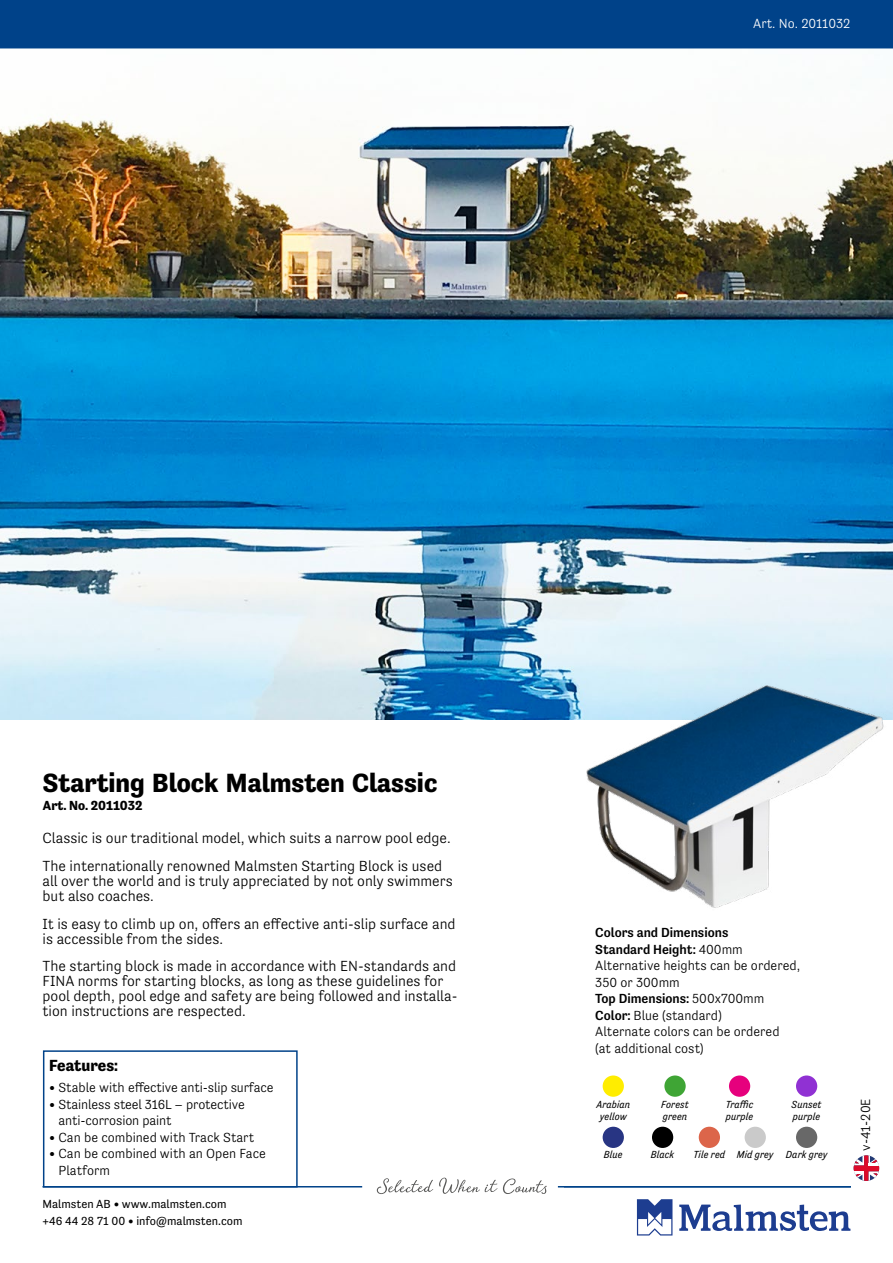
<style>
.page{position:relative;width:893px;height:1263px;background:#fff}
.page>*{position:absolute;margin:0;border:0;box-sizing:border-box;transform-origin:0 0}
.t1{font:700 27px "Tenso";color:#000}
.t2{font:700 16.5px "Tenso";color:#000}
.t3{font:300 15px/15px "Tenso";color:#000}
.t4{font:300 13.5px/16.5px "Tenso";color:#000}
.t5{font:300 13.5px "Tenso";color:#fff}
.t6{font:700 13.5px "Tenso";color:#000}
.t7{font:12px/16.5px "Tenso";color:#000}
.t8{font:italic 10.5px/12px "Tenso";color:#000}
.s1{font-weight:500}
</style>
<div class="page">
<div style="left:43px;top:1050px;width:255px;height:137px;border:2px solid #004289"></div>
<hr style="left:558px;top:1186px;width:293px;height:1px;background:#004289">
<hr style="left:43px;top:1186px;width:319px;height:1px;background:#004289">
<svg style="left:679px;top:1204px;width:171px;height:27px"></svg>
<svg style="left:637px;top:1199px;width:35px;height:36px"></svg>
<svg style="left:377px;top:1178px;width:56px;height:16px"></svg>
<svg style="left:439px;top:1178px;width:108px;height:16px"></svg>
<img style="left:0;top:48px;width:893px;height:671px">
<img style="left:527px;top:635px;width:366px;height:273px">
<div style="left:0;top:0;width:893px;height:48px;background:#004289"></div>
<svg style="left:854px;top:1155px;width:25px;height:26px"></svg>
<div style="left:603px;top:1075px;width:21px;height:22px;background:#ffed00;border-radius:50%"></div>
<div style="left:664px;top:1075px;width:22px;height:22px;background:#3fa535;border-radius:50%"></div>
<div style="left:699px;top:1127px;width:21px;height:21px;background:#dc654a;border-radius:50%"></div>
<div style="left:729px;top:1075px;width:21px;height:22px;background:#e6007d;border-radius:50%"></div>
<div style="left:603px;top:1127px;width:21px;height:21px;background:#283583;border-radius:50%"></div>
<div style="left:652px;top:1127px;width:21px;height:21px;background:#000;border-radius:50%"></div>
<div style="left:796px;top:1075px;width:21px;height:22px;background:#9031d3;border-radius:50%"></div>
<div style="left:745px;top:1127px;width:21px;height:21px;background:#cacaca;border-radius:50%"></div>
<div style="left:796px;top:1127px;width:21px;height:21px;background:#686868;border-radius:50%"></div>
<p class="t5" style="left:753px;top:15px;width:46px">Item no</p>
<p class="t5" style="left:835px;top:15px;width:9px">0</p>
<p class="t5" style="left:753px;top:15px;width:99px">Art. No. 2011032</p>
<h1 class="t1" style="left:43px;top:767px;width:396px">Starting Block Malmsten Classic</h1>
<p class="t6" style="left:43px;top:798px;width:101px">Art. No. 2011032</p>
<p class="t3" style="left:43px;top:824px;width:410px;line-height:27.8px">Classic is our traditional model, which suits a narrow pool edge.<br>The internationally renowned Malmsten Starting Block is used</p>
<p class="t3" style="left:43px;top:873px;width:412px">all over the world and is truly appreciated by not only swimmers but also coaches.</p>
<p class="t3" style="left:43px;top:916px;width:415px">It is easy to climb up on, offers an effective anti-slip surface and is accessible from the sides.</p>
<p class="t3" style="left:43px;top:959px;width:416px">The starting block is made in accordance with EN-standards and FINA norms for starting blocks, as long as these guidelines for pool depth, pool edge and safety are being followed and installa&shy;tion instructions are respected.</p>
<p class="t2" style="left:49px;top:1056px;width:70px">Features:</p>
<p class="t4" style="left:49px;top:1079px;width:226px">• Stable with effective anti-slip surface</p>
<p class="t4" style="left:59px;top:1096px;width:188px;text-indent:-9px">• Stainless steel 316L – protective anti-corrosion paint</p>
<p class="t4" style="left:49px;top:1129px;width:207px">• Can be combined with Track Start</p>
<p class="t4" style="left:59px;top:1145px;width:209px;text-indent:-9px">• Can be combined with an Open Face<br>Platform</p>
<p class="t7" style="left:43px;top:1196px;width:202px">Malmsten AB • www.malmsten.com +46 44 28 71 00 • info@malmsten.com</p>
<p class="t4" style="left:595px;top:924px;width:206px"><span class="s1">Colors and Dimensions<br>Standard Height:</span> 400mm<br>Alternative heights can be ordered,<br>350 or 300mm<br><span class="s1">Top Dimensions:</span> 500x700mm<br><span class="s1">Color:</span> Blue (standard)<br>Alternate colors can be ordered<br>(at additional cost)</p>
<p class="t8" style="left:596px;top:1099px;width:35px;text-align:center">Arabian yellow</p>
<p class="t8" style="left:661px;top:1099px;width:29px">Forest green</p>
<p class="t8" style="left:726px;top:1099px;width:29px">Traffic purple</p>
<p class="t8" style="left:792px;top:1099px;width:31px">Sunset purple</p>
<p class="t8" style="left:604px;top:1148px;width:20px">Blue</p>
<p class="t8" style="left:737px;top:1148px;width:38px">Mid grey</p>
<p class="t8" style="left:651px;top:1148px;width:25px">Black</p>
<p class="t8" style="left:786px;top:1148px;width:43px">Dark grey</p>
<p class="t8" style="left:693px;top:1148px;width:33px">Tile red</p>
<p class="t4" style="left:857px;top:1151px;width:54px;rotate:-90deg">v-41-20E</p>
</div>
